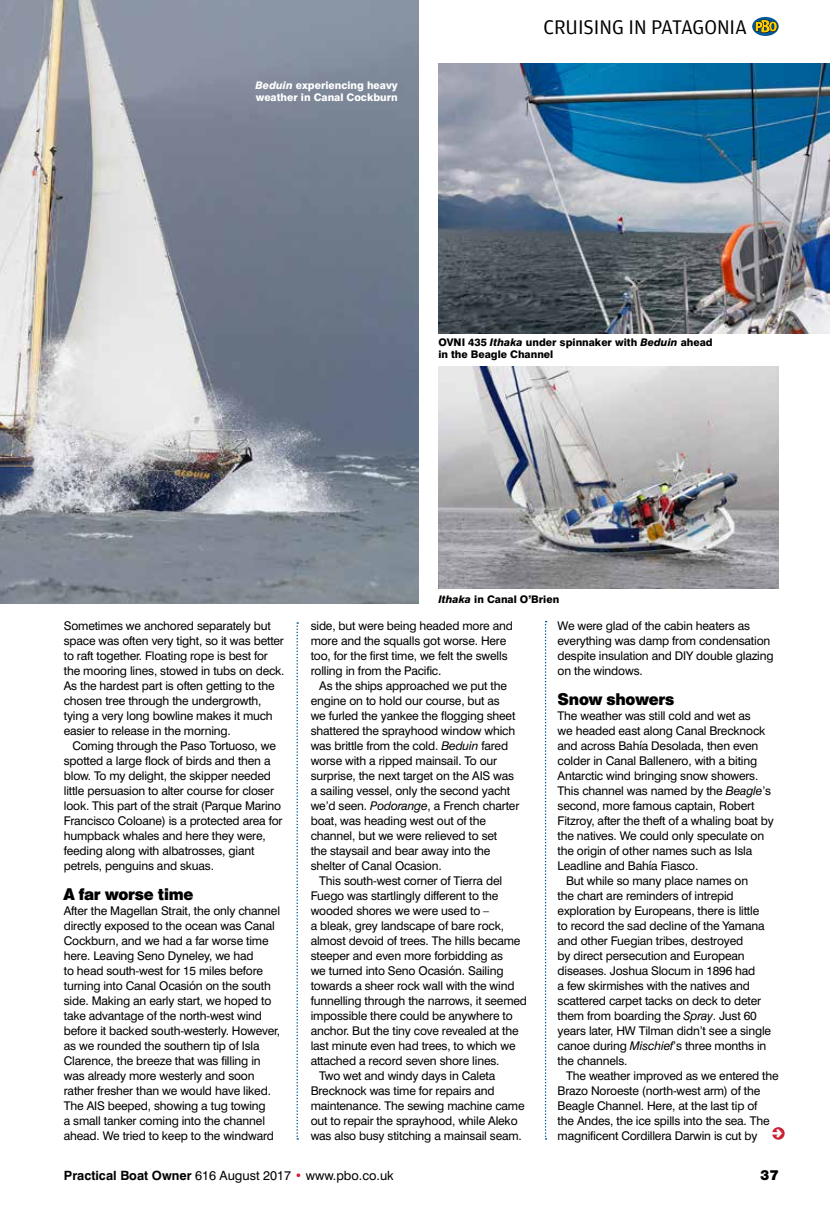
<style>
.page{position:relative;width:830px;height:1212px;background:#fff}
.page>*{position:absolute;margin:0;border:0;box-sizing:border-box;transform-origin:0 0}
.t1{font:21px "Amplitude";color:#000}
.t2{font:15px "Swiss 721 BT Black No 2";letter-spacing:-.015em;color:#000}
.t3{font:12.75px "Swiss 721 BT";color:#000}
.t4{font:12.75px "Swiss 721 BT Black No 2";color:#000}
.t5{font:12px/15px "Swiss 721 BT";letter-spacing:-.015em;color:#000}
.t6{font:800 10.5px/12px "Swiss 721 BT";color:#000}
.t7{font:800 10.5px/12px "Swiss 721 BT";color:#fff}
.s1{font-style:italic}
.s2{color:#fff}
.s3{font-weight:700}
.s4{color:#db1b32}
</style>
<div class="page">
<svg style="left:751px;top:17px;width:27px;height:19px"></svg>
<svg style="left:755px;top:20px;width:21px;height:13px"></svg>
<img style="left:0;top:0;width:418px;height:604px">
<svg style="left:544px;top:621px;width:2px;height:519px"></svg>
<svg style="left:296px;top:622px;width:2px;height:518px"></svg>
<svg style="left:771px;top:1127px;width:13px;height:13px"></svg>
<img style="left:438px;top:64px;width:391px;height:269px">
<img style="left:438px;top:367px;width:340px;height:221px">
<p class="t7" style="left:255px;top:79px;width:144px"><span class="s1">Beduin</span> experiencing heavy weather in Canal Cockburn</p>
<h1 class="t1" style="left:543px;top:15px;width:205px">CRUISING IN PATAGONIA</h1>
<p class="t6" style="left:438px;top:336px;width:275px">OVNI 435 <span class="s1">Ithaka</span> under spinnaker with <span class="s1">Beduin</span> ahead in the Beagle Channel</p>
<p class="t6" style="left:438px;top:593px;width:122px"><span class="s1">Ithaka</span> in Canal O’Brien</p>
<p class="t5" style="left:64px;top:618px;width:222px">Sometimes we anchored separately but space was often very tight, so it was better to raft together. Floating rope is best for the mooring lines, stowed in tubs on deck.<br>As the hardest part is often getting to the chosen tree through the undergrowth, tying a very long bowline makes it much easier to release in the morning.</p>
<p class="t5" style="left:64px;top:738px;width:220px;text-indent:9px">Coming through the Paso Tortuoso, we spotted a large flock of birds and then a blow. To my delight, the skipper needed little persuasion to alter course for closer look. This part of the strait (Parque Marino Francisco Coloane) is a protected area for humpback whales and here they were, feeding along with albatrosses, giant petrels, penguins and skuas.</p>
<p class="t2" style="left:64px;top:883px;width:131px">A far worse time</p>
<p class="t5" style="left:64px;top:903px;width:218px">After the Magellan Strait, the only channel directly exposed to the ocean was Canal Cockburn, and we had a far worse time here. Leaving Seno Dyneley, we had<br>to head south-west for 15 miles before turning into Canal Ocasión on the south side. Making an early start, we hoped to take advantage of the north-west wind before it backed south-westerly. However, as we rounded the southern tip of Isla Clarence, the breeze that was filling in was already more westerly and soon rather fresher than we would have liked.<br>The AIS beeped, showing a tug towing<br>a small tanker coming into the channel ahead. We tried to keep to the windward</p>
<p class="t5" style="left:310px;top:618px;width:203px">side, but were being headed more and more and the squalls got worse. Here too, for the first time, we felt the swells rolling in from the Pacific.</p>
<p class="t5" style="left:310px;top:678px;width:210px;text-indent:9px">As the ships approached we put the engine on to hold our course, but as<br>we furled the yankee the flogging sheet shattered the sprayhood window which was brittle from the cold. <span class="s1">Beduin</span> fared worse with a ripped mainsail. To our surprise, the next target on the AIS was a sailing vessel, only the second yacht we’d seen. <span class="s1">Podorange</span>, a French charter boat, was heading west out of the channel, but we were relieved to set<br>the staysail and bear away into the shelter of Canal Ocasion.</p>
<p class="t5" style="left:319px;top:873px;width:184px">This south-west corner of Tierra del</p>
<p class="t5" style="left:310px;top:888px;width:189px">Fuego was startlingly different to the</p>
<p class="t5" style="left:310px;top:903px;width:180px">wooded shores we were used to –</p>
<p class="t5" style="left:310px;top:918px;width:195px">a bleak, grey landscape of bare rock,</p>
<p class="t5" style="left:310px;top:933px;width:211px">almost devoid of trees. The hills became</p>
<p class="t5" style="left:310px;top:948px;width:194px">steeper and even more forbidding as</p>
<p class="t5" style="left:310px;top:963px;width:194px">we turned into Seno Ocasión. Sailing</p>
<p class="t5" style="left:310px;top:978px;width:205px">towards a sheer rock wall with the wind</p>
<p class="t5" style="left:310px;top:993px;width:218px">funnelling through the narrows, it seemed</p>
<p class="t5" style="left:310px;top:1008px;width:203px">impossible there could be anywhere to</p>
<p class="t5" style="left:310px;top:1023px;width:209px">anchor. But the tiny cove revealed at the</p>
<p class="t5" style="left:310px;top:1038px;width:206px">last minute even had trees, to which we</p>
<p class="t5" style="left:310px;top:1053px;width:190px">attached a record seven shore lines.</p>
<p class="t5" style="left:319px;top:1068px;width:177px">Two wet and windy days in Caleta</p>
<p class="t5" style="left:310px;top:1083px;width:185px">Brecknock was time for repairs and</p>
<p class="t5" style="left:310px;top:1098px;width:215px">maintenance. The sewing machine came</p>
<p class="t5" style="left:310px;top:1113px;width:208px">out to repair the sprayhood, while Aleko</p>
<p class="t5" style="left:310px;top:1128px;width:212px">was also busy stitching a mainsail seam.</p>
<p class="t5" style="left:557px;top:618px;width:217px">We were glad of the cabin heaters as everything was damp from condensation despite insulation and DIY double glazing on the windows.</p>
<p class="t2" style="left:557px;top:688px;width:118px">Snow showers</p>
<p class="t5" style="left:557px;top:708px;width:195px">The weather was still cold and wet as</p>
<p class="t5" style="left:557px;top:723px;width:209px">we headed east along Canal Brecknock</p>
<p class="t5" style="left:557px;top:738px;width:202px">and across Bahía Desolada, then even</p>
<p class="t5" style="left:557px;top:753px;width:201px">colder in Canal Ballenero, with a biting</p>
<p class="t5" style="left:557px;top:768px;width:202px">Antarctic wind bringing snow showers.</p>
<p class="t5" style="left:557px;top:783px;width:215px">This channel was named by the <span class="s1">Beagle</span>’s</p>
<p class="t5" style="left:557px;top:798px;width:198px">second, more famous captain, Robert</p>
<p class="t5" style="left:557px;top:813px;width:218px">Fitzroy, after the theft of a whaling boat by</p>
<p class="t5" style="left:557px;top:828px;width:208px">the natives. We could only speculate on</p>
<p class="t5" style="left:557px;top:843px;width:196px">the origin of other names such as Isla</p>
<p class="t5" style="left:557px;top:858px;width:142px">Leadline and Bahía Fiasco.</p>
<p class="t5" style="left:566px;top:873px;width:183px">But while so many place names on</p>
<p class="t5" style="left:557px;top:888px;width:177px">the chart are reminders of intrepid</p>
<p class="t5" style="left:557px;top:903px;width:203px">exploration by Europeans, there is little</p>
<p class="t5" style="left:557px;top:918px;width:208px">to record the sad decline of the Yamana</p>
<p class="t5" style="left:557px;top:933px;width:187px">and other Fuegian tribes, destroyed</p>
<p class="t5" style="left:557px;top:948px;width:188px">by direct persecution and European</p>
<p class="t5" style="left:557px;top:963px;width:199px">diseases. Joshua Slocum in 1896 had</p>
<p class="t5" style="left:557px;top:978px;width:194px">a few skirmishes with the natives and</p>
<p class="t5" style="left:557px;top:993px;width:205px">scattered carpet tacks on deck to deter</p>
<p class="t5" style="left:557px;top:1008px;width:200px">them from boarding the <span class="s1">Spray</span>. Just 60</p>
<p class="t5" style="left:557px;top:1023px;width:215px">years later, HW Tilman didn’t see a single</p>
<p class="t5" style="left:557px;top:1038px;width:210px">canoe during <span class="s1">Mischief</span>’s three months in</p>
<p class="t5" style="left:557px;top:1053px;width:71px">the channels.</p>
<p class="t5" style="left:566px;top:1068px;width:214px">The weather improved as we entered the</p>
<p class="t5" style="left:557px;top:1083px;width:204px">Brazo Noroeste (north-west arm) of the</p>
<p class="t5" style="left:557px;top:1098px;width:201px">Beagle Channel. Here, at the last tip of</p>
<p class="t5" style="left:557px;top:1113px;width:213px">the Andes, the ice spills into the sea. The</p>
<p class="t5" style="left:557px;top:1128px;width:226px">magnificent Cordillera Darwin is cut by <span class="s2">➜</span></p>
<p class="t3" style="left:64px;top:1167px;width:331px"><span class="s3">Practical Boat Owner</span> 616 August 2017 <span class="s4">•</span> www.pbo.co.uk</p>
<p class="t4" style="left:759px;top:1166px;width:20px">37</p>
</div>
